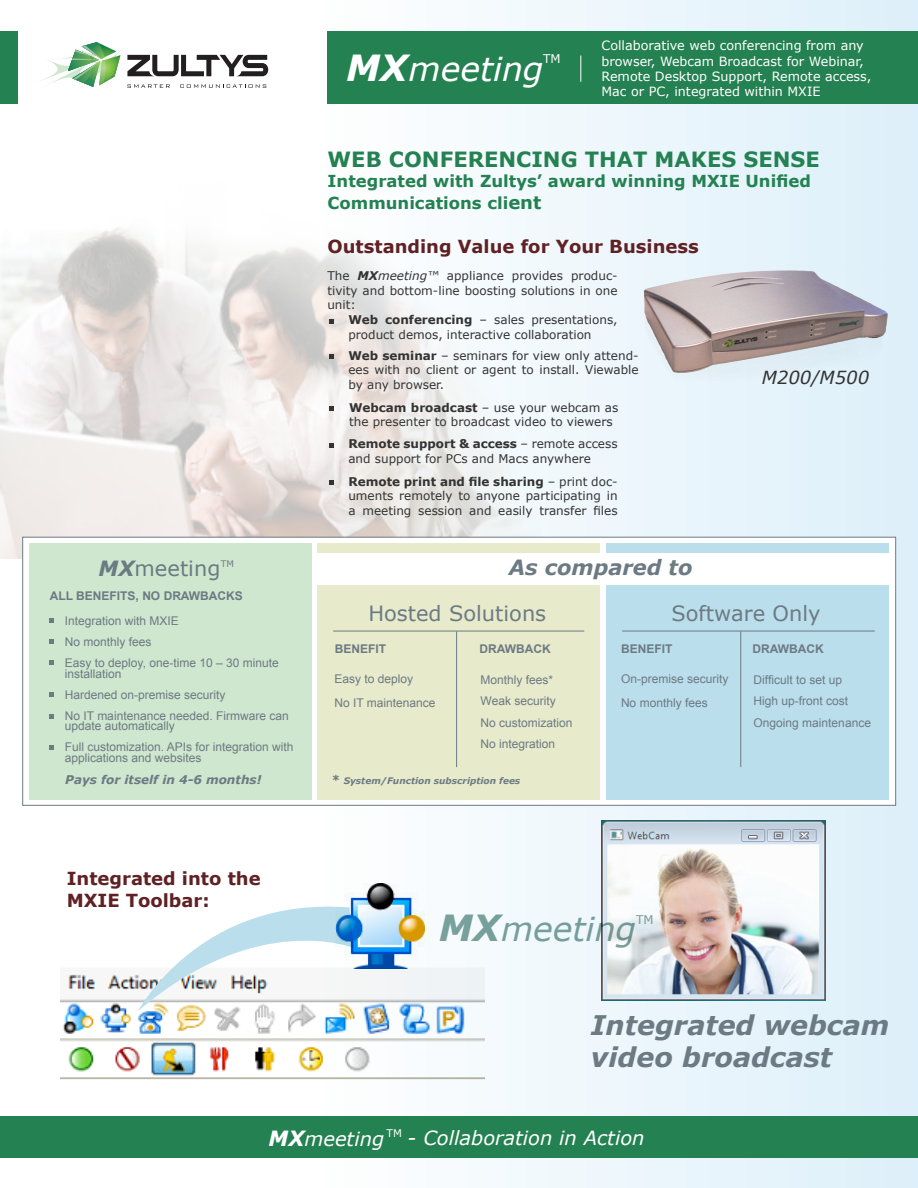
<style>
.page{position:relative;width:918px;height:1188px;background:#fff}
.page>*{position:absolute;margin:0;border:0;box-sizing:border-box;transform-origin:0 0}
.t1{font:italic 33px "Verdana";color:#fff}
.t2{font:italic 33px "Verdana";color:#7ca39e}
.t3{font:italic 700 27px/32.4px "Verdana";color:#6c7a83}
.t4{font:21px "Verdana";color:#6c7a83}
.t5{font:700 21px "Verdana";color:#248151}
.t6{font:italic 700 21px "Verdana";color:#6c7a83}
.t7{font:italic 19.5px "Verdana";color:#fff}
.t8{font:700 18px/21.6px "Verdana";color:#5f2124}
.t9{font:italic 18px "Verdana";color:#333}
.t10{font:700 16.5px/21.6px "Verdana";color:#248151}
.t11{font:12.75px/15.3px "Verdana";color:#fff}
.t12{font:12px/14.4px "Verdana";color:#333;text-align:justify}
.t13{font:12px/10.5px "Arial";color:#6c7a83}
.t14{font:700 12px "Arial";color:#6c7a83}
.t15{font:italic 700 12px "Verdana";color:#6c7a83}
.t16{font:12px "Verdana";color:#fff}
.t17{font:12px "Verdana";color:#7ca39e}
.t18{font:10.5px "Verdana";color:#fff}
.t19{font:italic 700 9px "Verdana";color:#6c7a83}
.t20{font:9px "Verdana";color:#6c7a83}
.s1{font-weight:700;font-size:36px}
.s2{font-size:18px}
.s3{font-weight:700;font-style:italic}
.s4{font-style:italic}
.s5{font-weight:700}
.s6{font-size:12px}
.s7{font-weight:700;font-size:21px}
</style>
<div class="page">
<div style="left:313px;top:0;width:605px;height:1188px;background:linear-gradient(to right,#fefffe,#dceff9)"></div>
<svg style="left:41px;top:42px;width:227px;height:46px"></svg>
<img style="left:0;top:181px;width:541px;height:378px">
<div style="left:0;top:1116px;width:918px;height:42px;background:#248151"></div>
<div style="left:327px;top:31px;width:591px;height:73px;background:#248151"></div>
<div style="left:0;top:31px;width:18px;height:73px;background:#248151"></div>
<svg style="left:580px;top:56px;width:1px;height:26px"></svg>
<div style="left:22px;top:537px;width:874px;height:269px;background:#fff;border:1px solid #6c7a83"></div>
<div style="left:30px;top:543px;width:282px;height:257px;background:#cfe7ce"></div>
<div style="left:318px;top:543px;width:282px;height:257px;background:#e7eacb"></div>
<div style="left:606px;top:543px;width:283px;height:257px;background:#badeec"></div>
<div style="left:314px;top:553px;width:577px;height:31px;background:#fff"></div>
<hr style="left:333px;top:631px;width:251px;height:1px;background:#6c7a83">
<hr style="left:456px;top:631px;width:1px;height:136px;background:#6c7a83">
<hr style="left:741px;top:631px;width:1px;height:136px;background:#6c7a83">
<hr style="left:622px;top:631px;width:253px;height:1px;background:#6c7a83">
<svg style="left:49px;top:619px;width:4px;height:4px"></svg>
<svg style="left:49px;top:640px;width:4px;height:4px"></svg>
<svg style="left:49px;top:661px;width:4px;height:4px"></svg>
<svg style="left:49px;top:693px;width:4px;height:4px"></svg>
<svg style="left:49px;top:714px;width:4px;height:4px"></svg>
<svg style="left:49px;top:746px;width:4px;height:4px"></svg>
<img style="left:632px;top:266px;width:260px;height:115px">
<svg style="left:329px;top:319px;width:4px;height:4px"></svg>
<svg style="left:329px;top:355px;width:4px;height:4px"></svg>
<svg style="left:329px;top:443px;width:4px;height:4px"></svg>
<svg style="left:329px;top:481px;width:4px;height:4px"></svg>
<img style="left:602px;top:820px;width:224px;height:180px">
<img style="left:60px;top:966px;width:424px;height:129px">
<svg style="left:138px;top:895px;width:216px;height:116px"></svg>
<img style="left:335px;top:884px;width:89px;height:84px">
<svg style="left:330px;top:407px;width:4px;height:4px"></svg>
<p class="t16" style="left:543px;top:51px;width:19px">TM</p>
<p class="t1" style="left:346px;top:48px;width:199px"><span class="s1">MX</span>meeting</p>
<p class="t11" style="left:602px;top:38px;width:272px">Collaborative web conferencing from any browser, Webcam Broadcast for Webinar, Remote Desktop Support, Remote access, Mac or PC, integrated within MXIE</p>
<p class="t5" style="left:328px;top:146px;width:494px">WEB CONFERENCING THAT MAKES SENSE</p>
<p class="t10" style="left:328px;top:170px;width:485px">Integrated with Zultys’ award winning MXIE Unified<br>Communications cli<span class="s2">ent</span></p>
<p class="t8" style="left:328px;top:235px;width:373px">Outstanding Value for Your Business</p>
<p class="t12" style="left:327px;top:269px;width:292px">The <span class="s3">MX</span><span class="s4">meeting™</span> appliance provides produc&shy;tivity and bottom-line boosting solutions in one unit:</p>
<p class="t12" style="left:348px;top:313px;width:271px"><span class="s5">Web conferencing</span> – sales presentations, product demos, interactive collaboration</p>
<p class="t12" style="left:348px;top:348px;width:292px"><span class="s5">Web seminar</span> – seminars for view only attend&shy;ees with no client or agent to install. Viewable by any browser.</p>
<p class="t12" style="left:349px;top:401px;width:271px"><span class="s5">Webcam broadcast</span> – use your webcam as the presenter to broadcast video to viewers</p>
<p class="t12" style="left:348px;top:437px;width:271px"><span class="s5">Remote support &amp; access</span> – remote access and support for PCs and Macs anywhere</p>
<p class="t12" style="left:348px;top:474px;width:271px"><span class="s5">Remote print and file sharing</span> – print doc&shy;uments remotely to anyone participating in a meeting session and easily transfer files</p>
<p class="t4" style="left:99px;top:555px;width:123px"><span class="s3">MX</span>meeting</p>
<p class="t20" style="left:221px;top:558px;width:15px">TM</p>
<p class="t6" style="left:509px;top:554px;width:185px">As compared to</p>
<p class="t14" style="left:50px;top:588px;width:195px">ALL BENEFITS, NO DRAWBACKS</p>
<p class="t9" style="left:762px;top:366px;width:109px">M200/M500</p>
<p class="t13" style="left:65px;top:616px;width:116px">Integration with MXIE</p>
<p class="t13" style="left:65px;top:637px;width:88px">No monthly fees</p>
<p class="t13" style="left:65px;top:658px;width:215px">Easy to deploy, one-time 10 – 30 minute installation</p>
<p class="t13" style="left:65px;top:689px;width:162px">Hardened on-premise security</p>
<p class="t13" style="left:65px;top:710px;width:225px">No IT maintenance needed. Firmware can update automatically</p>
<p class="t13" style="left:65px;top:742px;width:230px">Full customization. APIs for integration with applications and websites</p>
<p class="t4" style="left:368px;top:600px;width:179px">Hosted Solutions</p>
<p class="t4" style="left:671px;top:600px;width:151px">Software Only</p>
<p class="t14" style="left:335px;top:640px;width:53px">BENEFIT</p>
<p class="t14" style="left:479px;top:640px;width:73px">DRAWBACK</p>
<p class="t14" style="left:621px;top:640px;width:53px">BENEFIT</p>
<p class="t14" style="left:752px;top:640px;width:73px">DRAWBACK</p>
<p class="t13" style="left:334px;top:674px;width:80px">Easy to deploy</p>
<p class="t13" style="left:334px;top:697px;width:103px">No IT maintenance</p>
<p class="t13" style="left:481px;top:675px;width:74px">Monthly fees*</p>
<p class="t13" style="left:481px;top:696px;width:77px">Weak security</p>
<p class="t13" style="left:481px;top:718px;width:94px">No customization</p>
<p class="t13" style="left:481px;top:739px;width:76px">No integration</p>
<p class="t13" style="left:621px;top:674px;width:109px">On-premise security</p>
<p class="t13" style="left:621px;top:697px;width:88px">No monthly fees</p>
<p class="t13" style="left:754px;top:675px;width:90px">Difficult to set up</p>
<p class="t13" style="left:754px;top:696px;width:96px">High up-front cost</p>
<p class="t13" style="left:754px;top:718px;width:119px">Ongoing maintenance</p>
<p class="t15" style="left:65px;top:772px;width:198px">Pays for itself in 4-6 months!</p>
<p class="t19" style="left:331px;top:775px;width:191px"><span class="s6">*</span> System/Function subscription fees</p>
<p class="t8" style="left:67px;top:868px;width:195px">Integrated into the<br>MXIE Toolbar:</p>
<h1 class="t2" style="left:439px;top:908px;width:199px"><span class="s1">MX</span>meeting</h1>
<p class="t17" style="left:636px;top:912px;width:19px">TM</p>
<p class="t3" style="left:591px;top:1009px;width:300px">Integrated webcam video broadcast</p>
<p class="t7" style="left:268px;top:1127px;width:117px"><span class="s7">MX</span>meeting</p>
<p class="t18" style="left:387px;top:1126px;width:17px">TM</p>
<p class="t7" style="left:408px;top:1125px;width:238px">- Collaboration in Action</p>
</div>
